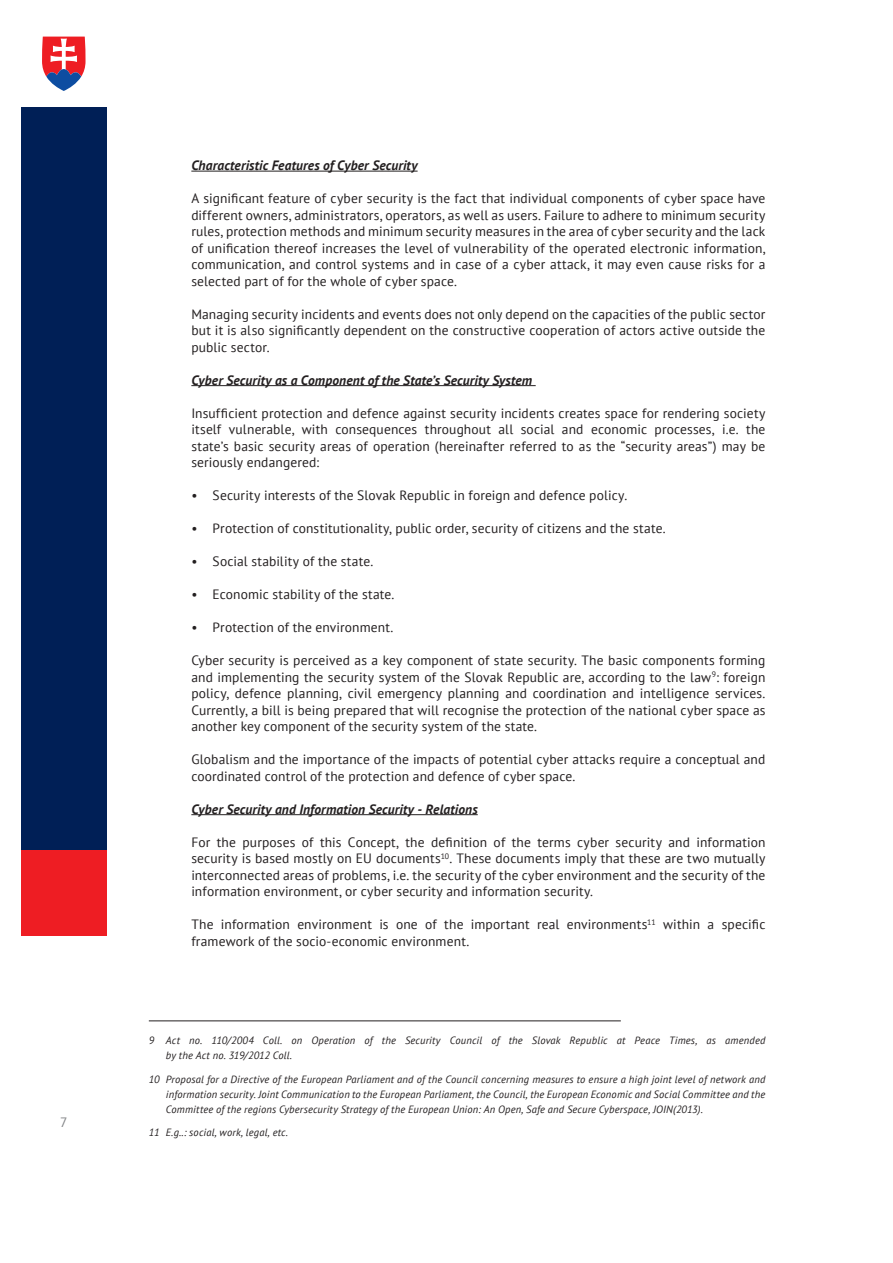
<style>
.page{position:relative;width:893px;height:1263px;background:#fff}
.page>*{position:absolute;margin:0;border:0;box-sizing:border-box;transform-origin:0 0}
.t1{font:13.5px/16.5px "PT Sans";letter-spacing:.01em;color:#231f20;text-align:justify}
.t2{font:italic 700 13.5px "PT Sans";letter-spacing:.01em;color:#231f20}
.t3{font:13.5px "PT Sans";color:#808285}
.t4{font:italic 10.5px/15px "PT Sans";letter-spacing:.02em;color:#231f20}
</style>
<div class="page">
<div style="left:21px;top:106px;width:85px;height:744px;background:#001f56"></div>
<div style="left:21px;top:850px;width:85px;height:85px;background:#ee1d23"></div>
<svg style="left:42px;top:37px;width:44px;height:54px"></svg>
<hr style="left:191px;top:171px;width:227px;height:1px;background:#231f20">
<hr style="left:191px;top:385px;width:345px;height:1px;background:#231f20">
<hr style="left:191px;top:814px;width:287px;height:1px;background:#231f20">
<hr style="left:149px;top:1020px;width:472px;height:1px;background:#231f20">
<p class="t3" style="left:60px;top:1115px;width:9px">7</p>
<p class="t2" style="left:191px;top:158px;width:228px">Characteristic Features of Cyber Security</p>
<p class="t1" style="left:191px;top:191px;width:576px">A significant feature of cyber security is the fact that individual components of cyber space have different owners, administrators, operators, as well as users. Failure to adhere to minimum security rules, protection methods and minimum security measures in the area of cyber security and the lack of unification thereof increases the level of vulnerability of the operated electronic information, communication, and control systems and in case of a cyber attack, it may even cause risks for a selected part of for the whole of cyber space.</p>
<p class="t1" style="left:191px;top:306px;width:576px">Managing security incidents and events does not only depend on the capacities of the public sector but it is also significantly dependent on the constructive cooperation of actors active outside the public sector.</p>
<p class="t2" style="left:191px;top:372px;width:342px">Cyber Security as a Component of the State’s Security System</p>
<p class="t1" style="left:191px;top:405px;width:576px">Insufficient protection and defence against security incidents creates space for rendering society itself vulnerable, with consequences throughout all social and economic processes, i.e. the state’s basic security areas of operation (hereinafter referred to as the “security areas”) may be seriously endangered:</p>
<p class="t1" style="left:191px;top:488px;width:437px">• Security interests of the Slovak Republic in foreign and defence policy.</p>
<p class="t1" style="left:191px;top:521px;width:476px">• Protection of constitutionality, public order, security of citizens and the state.</p>
<p class="t1" style="left:191px;top:554px;width:184px">• Social stability of the state.</p>
<p class="t1" style="left:191px;top:587px;width:205px">• Economic stability of the state.</p>
<p class="t1" style="left:191px;top:620px;width:204px">• Protection of the environment.</p>
<p class="t1" style="left:191px;top:653px;width:576px">Cyber security is perceived as a key component of state security. The basic components forming and implementing the security system of the Slovak Republic are, according to the law<sup>9</sup>: foreign policy, defence planning, civil emergency planning and coordination and intelligence services.<br>Currently, a bill is being prepared that will recognise the protection of the national cyber space as another key component of the security system of the state.</p>
<p class="t1" style="left:191px;top:752px;width:576px">Globalism and the importance of the impacts of potential cyber attacks require a conceptual and coordinated control of the protection and defence of cyber space.</p>
<p class="t2" style="left:191px;top:801px;width:288px">Cyber Security and Information Security - Relations</p>
<p class="t1" style="left:191px;top:834px;width:576px">For the purposes of this Concept, the definition of the terms cyber security and information security is based mostly on EU documents<sup>10</sup>. These documents imply that these are two mutually interconnected areas of problems, i.e. the security of the cyber environment and the security of the information environment, or cyber security and information security.</p>
<p class="t1" style="left:191px;top:917px;width:576px">The information environment is one of the important real environments<sup>11</sup> within a specific framework of the socio-economic environment.</p>
<p class="t4" style="left:166px;top:1033px;width:601px;text-indent:-17px">9 Act no. 110/2004 Coll. on Operation of the Security Council of the Slovak Republic at Peace Times, as amended by the Act no. 319/2012 Coll.</p>
<p class="t4" style="left:166px;top:1072px;width:601px;text-align:justify;text-indent:-17px">10 Proposal for a Directive of the European Parliament and of the Council concerning measures to ensure a high joint level of network and information security. Joint Communication to the European Parliament, the Council, the European Economic and Social Committee and the Committee of the regions Cybersecurity Strategy of the European Union: An Open, Safe and Secure Cyberspace, JOIN(2013).</p>
<p class="t4" style="left:149px;top:1125px;width:141px">11 E.g..: social, work, legal, etc.</p>
</div>
